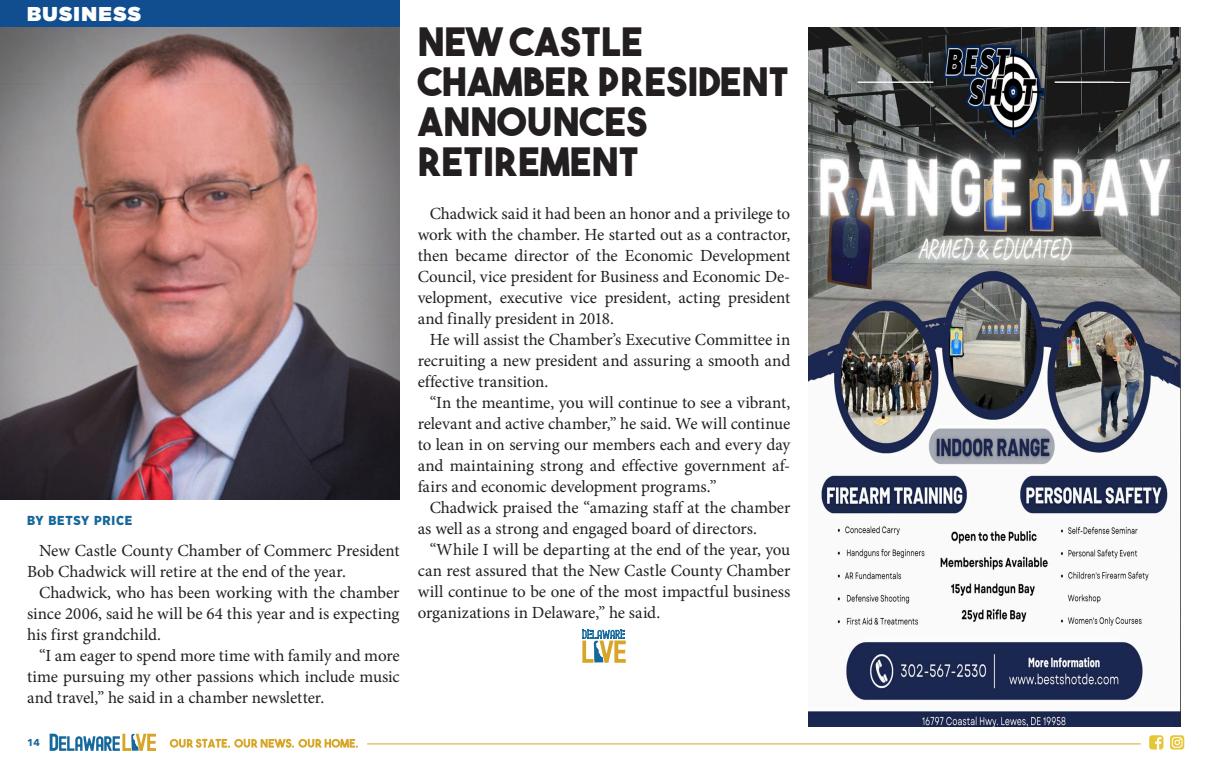
<style>
.page{position:relative;width:1208px;height:769px;background:#fff}
.page>*{position:absolute;margin:0;border:0;box-sizing:border-box;transform-origin:0 0}
.t1{font:39px/40px "The Bold Font";letter-spacing:.01em;color:#231f20}
.t2{font:900 20px "Gotham";letter-spacing:.065em;color:#fff}
.body_copy{font:17px/21px "Minion Pro";letter-spacing:-.005em;color:#231f20;text-align:justify}
.t3{font:900 13px "Gotham Narrow";letter-spacing:.06em;color:#17689a}
.t4{font:700 10px "Avenir Next";color:#17689a}
</style>
<div class="page">
<div style="left:0;top:0;width:399px;height:27px;background:#104e90"></div>
<svg style="left:50px;top:733px;width:106px;height:17px"></svg>
<svg style="left:170px;top:738px;width:188px;height:9px"></svg>
<hr style="left:367px;top:743px;width:773px;height:1px;background:#d7a628">
<svg style="left:1149px;top:735px;width:14px;height:14px"></svg>
<svg style="left:1170px;top:735px;width:14px;height:14px"></svg>
<img style="left:0;top:27px;width:399px;height:472px">
<div style="left:396px;top:6px;width:412px;height:192px;background:#fff"></div>
<svg style="left:582px;top:629px;width:43px;height:33px"></svg>
<img style="left:808px;top:27px;width:372px;height:698px">
<p class="t2" style="left:27px;top:0;width:116px">BUSINESS</p>
<p class="t3" style="left:27px;top:511px;width:107px">BY BETSY PRICE</p>
<p class="body_copy" style="left:27px;top:539px;width:374px;text-indent:12px">New Castle County Chamber of Commerc President<br>Bob Chadwick will retire at the end of the year.</p>
<p class="body_copy" style="left:27px;top:581px;width:374px;text-indent:12px">Chadwick, who has been working with the chamber since 2006, said he will be 64 this year and is expecting his first grandchild.</p>
<p class="body_copy" style="left:27px;top:644px;width:374px;text-indent:12px">“I am eager to spend more time with family and more time pursuing my other passions which include music and travel,” he said in a chamber newsletter.</p>
<p class="t4" style="left:27px;top:733px;width:14px">14</p>
<p class="t1" style="left:417px;top:21px;width:372px">NEW CASTLE<br>CHAMBER PRESIDENT<br>ANNOUNCES<br>RETIREMENT</p>
<p class="body_copy" style="left:417px;top:203px;width:374px;text-indent:12px">Chadwick said it had been an honor and a privilege to work with the chamber. He started out as a contractor, then became director of the Economic Development Council, vice president for Business and Economic De&shy;velopment, executive vice president, acting president and finally president in 2018.</p>
<p class="body_copy" style="left:417px;top:329px;width:374px;text-indent:12px">He will assist the Chamber’s Executive Committee in recruiting a new president and assuring a smooth and effective transition.</p>
<p class="body_copy" style="left:417px;top:392px;width:374px;text-indent:12px">“In the meantime, you will continue to see a vibrant, relevant and active chamber,” he said. We will continue to lean in on serving our members each and every day and maintaining strong and effective government af&shy;fairs and economic development programs.”</p>
<p class="body_copy" style="left:417px;top:497px;width:374px;text-indent:12px">Chadwick praised the “amazing staff at the chamber as well as a strong and engaged board of directors.</p>
<p class="body_copy" style="left:417px;top:539px;width:374px;text-indent:12px">“While I will be departing at the end of the year, you can rest assured that the New Castle County Chamber will continue to be one of the most impactful business organizations in Delaware,” he said.</p>
</div>
